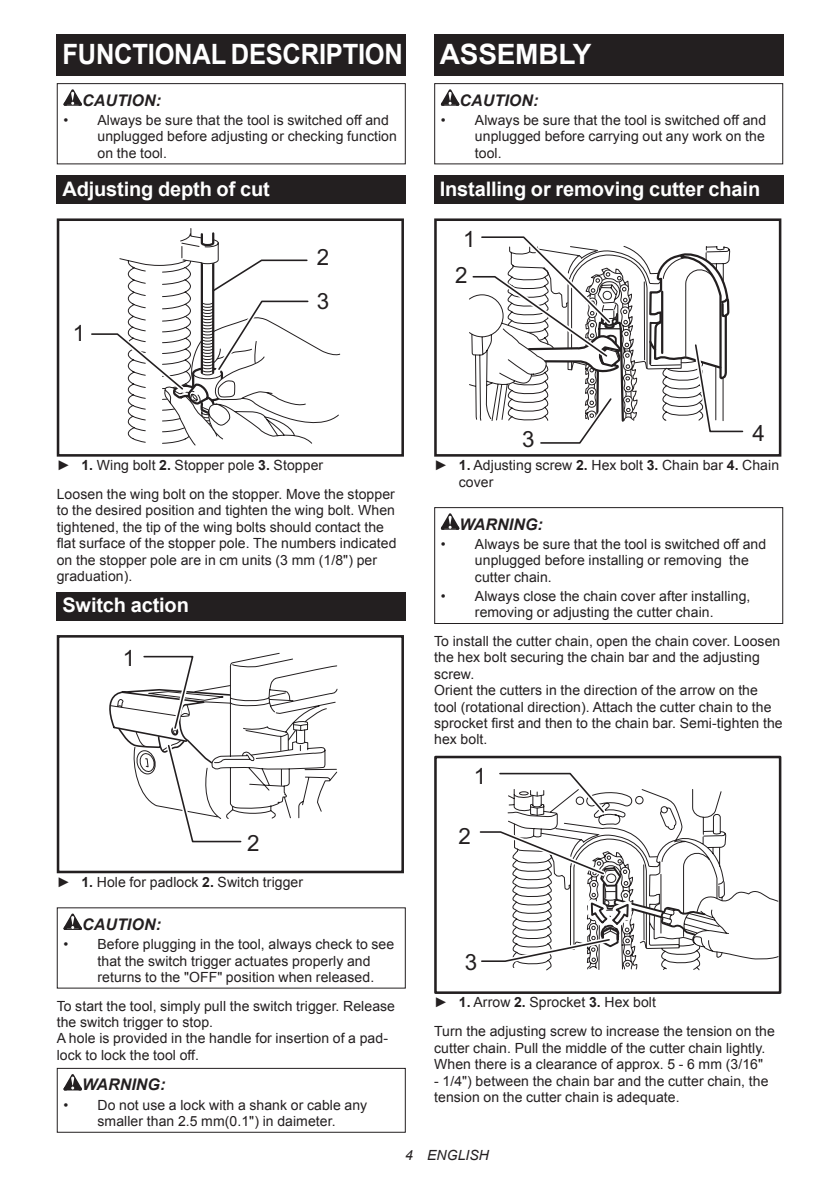
<style>
.page{position:relative;width:840px;height:1191px;background:#fff}
.page>*{position:absolute;margin:0;border:0;box-sizing:border-box;transform-origin:0 0}
.t1{font:700 28px "Arial";letter-spacing:-.01em;color:#fff;scale:.91 1}
.t2{font:700 28px "Arial";letter-spacing:-.01em;color:#fff}
.t3{font:22.4px/43.4px "Arial";color:#231f20}
.t4{font:700 20px "Arial";letter-spacing:-.01em;color:#fff}
.t5{font:italic 700 16px "Arial";letter-spacing:.005em;color:#231f20}
.t6{font:14px/16.4px "Arial";letter-spacing:.005em;color:#231f20}
.t7{font:italic 14px "Arial";letter-spacing:.005em;color:#231f20}
.s1{font-weight:700}
</style>
<div class="page">
<div style="left:57px;top:34px;width:348px;height:41px;background:#231f20"></div>
<svg style="left:63px;top:89px;width:19px;height:17px"></svg>
<div style="left:57px;top:83px;width:348px;height:81px;border:1px solid #231f20"></div>
<div style="left:57px;top:176px;width:348px;height:28px;background:#231f20"></div>
<svg style="left:91px;top:228px;width:250px;height:218px"></svg>
<div style="left:57px;top:218px;width:347px;height:238px;border:3px solid #231f20"></div>
<div style="left:57px;top:592px;width:348px;height:29px;background:#231f20"></div>
<svg style="left:109px;top:652px;width:229px;height:191px"></svg>
<div style="left:57px;top:635px;width:347px;height:238px;border:3px solid #231f20"></div>
<svg style="left:63px;top:913px;width:19px;height:17px"></svg>
<svg style="left:63px;top:1074px;width:19px;height:16px"></svg>
<div style="left:57px;top:1067px;width:348px;height:65px;border:1px solid #231f20"></div>
<div style="left:434px;top:34px;width:348px;height:41px;background:#231f20"></div>
<svg style="left:440px;top:89px;width:19px;height:17px"></svg>
<div style="left:434px;top:83px;width:348px;height:81px;border:1px solid #231f20"></div>
<div style="left:434px;top:176px;width:348px;height:28px;background:#231f20"></div>
<svg style="left:471px;top:236px;width:272px;height:208px"></svg>
<div style="left:434px;top:218px;width:347px;height:238px;border:3px solid #231f20"></div>
<svg style="left:440px;top:513px;width:19px;height:17px"></svg>
<div style="left:434px;top:507px;width:348px;height:117px;border:1px solid #231f20"></div>
<div style="left:434px;top:755px;width:347px;height:239px;border:3px solid #231f20"></div>
<svg style="left:479px;top:769px;width:300px;height:201px"></svg>
<h1 class="t1" style="left:62px;top:35px;width:375px">FUNCTIONAL DESCRIPTION</h1>
<p class="t5" style="left:82px;top:89px;width:80px">CAUTION:</p>
<p class="t6" style="left:97px;top:112px;width:301px;text-indent:-34px">• Always be sure that the tool is switched off and unplugged before adjusting or checking function on the tool.</p>
<h3 class="t4" style="left:62px;top:175px;width:209px">Adjusting depth of cut</h3>
<h2 class="t3" style="left:73px;top:312px;width:14px">1</h2>
<h2 class="t3" style="left:317px;top:236px;width:14px">2<br>3</h2>
<h1 class="t2" style="left:439px;top:35px;width:153px">ASSEMBLY</h1>
<p class="t5" style="left:459px;top:89px;width:80px">CAUTION:</p>
<p class="t6" style="left:474px;top:112px;width:293px;text-align:justify;text-indent:-34px">• Always be sure that the tool is switched off and unplugged before carrying out any work on the tool.</p>
<h3 class="t4" style="left:439px;top:175px;width:322px">Installing or removing cutter chain</h3>
<h2 class="t3" style="left:455px;top:222px;width:22px;line-height:36px;text-align:center">1<br>2</h2>
<p class="t6" style="left:57px;top:451px;width:339px;line-height:28.8px">► <span class="s1">1.</span> Wing bolt <span class="s1">2.</span> Stopper pole <span class="s1">3.</span> Stopper<br>Loosen the wing bolt on the stopper. Move the stopper</p>
<p class="t6" style="left:57px;top:502px;width:341px">to the desired position and tighten the wing bolt. When tightened, the tip of the wing bolts should contact the flat surface of the stopper pole. The numbers indicated on the stopper pole are in cm units (3 mm (1/8") per graduation).</p>
<h3 class="t4" style="left:62px;top:592px;width:128px">Switch action</h3>
<h2 class="t3" style="left:123px;top:636px;width:14px">1</h2>
<h2 class="t3" style="left:247px;top:822px;width:14px">2</h2>
<p class="t6" style="left:57px;top:873px;width:248px">► <span class="s1">1.</span> Hole for padlock <span class="s1">2.</span> Switch trigger</p>
<p class="t5" style="left:82px;top:913px;width:80px">CAUTION:</p>
<p class="t6" style="left:97px;top:936px;width:298px;text-indent:-34px">• Before plugging in the tool, always check to see that the switch trigger actuates properly and returns to the "OFF" position when released.</p>
<p class="t6" style="left:57px;top:997px;width:339px">To start the tool, simply pull the switch trigger. Release the switch trigger to stop.<br>A hole is provided in the handle for insertion of a pad&shy;lock to lock the tool off.</p>
<p class="t5" style="left:82px;top:1074px;width:85px">WARNING:</p>
<p class="t6" style="left:63px;top:1096px;width:305px;text-align:center">• Do not use a lock with a shank or cable any smaller than 2.5 mm(0.1") in daimeter.</p>
<h2 class="t3" style="left:522px;top:418px;width:14px">3</h2>
<h2 class="t3" style="left:752px;top:412px;width:14px">4</h2>
<p class="t6" style="left:458px;top:457px;width:321px;text-indent:-25px">► <span class="s1">1.</span> Adjusting screw <span class="s1">2.</span> Hex bolt <span class="s1">3.</span> Chain bar <span class="s1">4.</span> Chain cover</p>
<p class="t5" style="left:459px;top:513px;width:85px">WARNING:</p>
<p class="t6" style="left:474px;top:536px;width:293px;text-indent:-34px">• Always be sure that the tool is switched off and unplugged before installing or removing the cutter chain.</p>
<p class="t6" style="left:440px;top:588px;width:311px;text-align:center">• Always close the chain cover after installing, removing or adjusting the cutter chain.</p>
<p class="t6" style="left:434px;top:633px;width:350px">To install the cutter chain, open the chain cover. Loosen the hex bolt securing the chain bar and the adjusting screw.<br>Orient the cutters in the direction of the arrow on the tool (rotational direction). Attach the cutter chain to the sprocket first and then to the chain bar. Semi-tighten the hex bolt.</p>
<h2 class="t3" style="left:473px;top:754px;width:14px">1</h2>
<h2 class="t3" style="left:458px;top:815px;width:14px">2</h2>
<h2 class="t3" style="left:464px;top:940px;width:14px">3</h2>
<p class="t6" style="left:434px;top:988px;width:342px;line-height:28.8px">► <span class="s1">1.</span> Arrow <span class="s1">2.</span> Sprocket <span class="s1">3.</span> Hex bolt<br>Turn the adjusting screw to increase the tension on the</p>
<p class="t6" style="left:434px;top:1039px;width:332px">cutter chain. Pull the middle of the cutter chain lightly.<br>When there is a clearance of approx. 5 - 6 mm (3/16"</p>
<p class="t6" style="left:434px;top:1072px;width:335px">- 1/4") between the chain bar and the cutter chain, the tension on the cutter chain is adequate.</p>
<p class="t7" style="left:405px;top:1146px;width:85px">4 ENGLISH</p>
</div>
